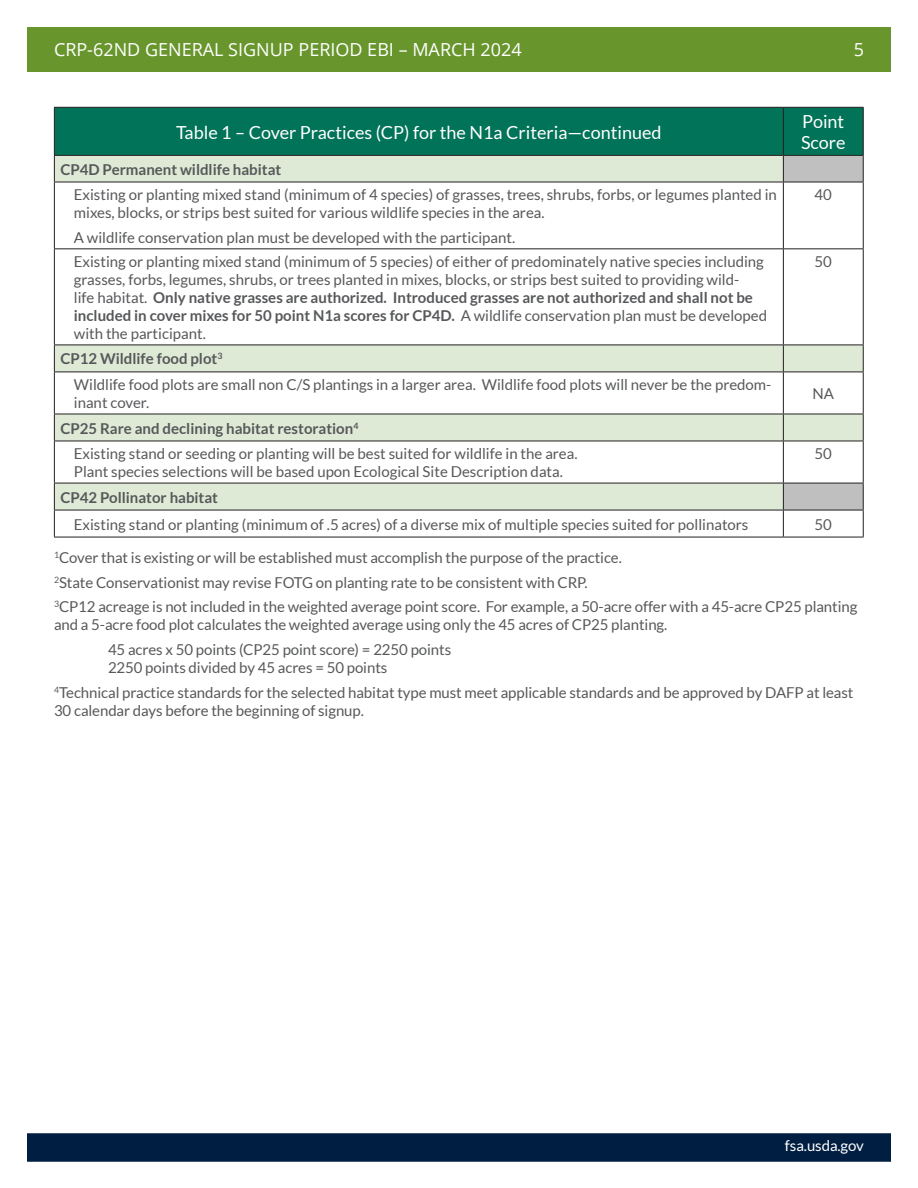
<style>
.page{position:relative;width:918px;height:1188px;background:#fff}
.page>*{position:absolute;margin:0;border:0;box-sizing:border-box;transform-origin:0 0}
.t1{font:18px/21.6px "Lato";color:#fff}
.t2{font:18px "Open Sans";color:#fff}
.Body_Text{font:15px/18px "Lato";color:#57585a}
.t3{font:700 15px "Lato";color:#57585a}
.t4{font:15px "Lato";letter-spacing:-.005em;color:#fff}
.s1{font-weight:700}
</style>
<div class="page">
<div style="left:27px;top:27px;width:864px;height:44px;background:#68962c"></div>
<div style="left:27px;top:1133px;width:864px;height:29px;background:#001e42;border:2px solid #001e42"></div>
<svg style="left:55px;top:183px;width:728px;height:327px"></svg>
<svg style="left:55px;top:346px;width:808px;height:95px;fill:#dfead6"></svg>
<div style="left:783px;top:483px;width:80px;height:27px;background:#bfbfbf"></div>
<hr style="left:54px;top:182px;width:1px;height:66px;background:#231f20">
<hr style="left:783px;top:182px;width:1px;height:66px;background:#231f20">
<hr style="left:54px;top:249px;width:1px;height:96px;background:#231f20">
<hr style="left:783px;top:249px;width:1px;height:96px;background:#231f20">
<svg style="left:54px;top:346px;width:1px;height:26px"></svg>
<svg style="left:783px;top:346px;width:1px;height:26px"></svg>
<hr style="left:54px;top:372px;width:1px;height:42px;background:#231f20">
<hr style="left:783px;top:372px;width:1px;height:42px;background:#231f20">
<svg style="left:54px;top:415px;width:1px;height:26px"></svg>
<svg style="left:783px;top:415px;width:1px;height:26px"></svg>
<hr style="left:54px;top:441px;width:1px;height:42px;background:#231f20">
<hr style="left:783px;top:441px;width:1px;height:42px;background:#231f20">
<svg style="left:54px;top:484px;width:1px;height:53px"></svg>
<svg style="left:783px;top:484px;width:1px;height:53px"></svg>
<svg style="left:54px;top:107px;width:810px;height:75px;background:#4b957f"></svg>
<hr style="left:863px;top:182px;width:1px;height:66px;background:#231f20">
<hr style="left:863px;top:249px;width:1px;height:96px;background:#231f20">
<svg style="left:863px;top:346px;width:1px;height:26px"></svg>
<hr style="left:863px;top:372px;width:1px;height:42px;background:#231f20">
<svg style="left:863px;top:415px;width:1px;height:26px"></svg>
<hr style="left:863px;top:441px;width:1px;height:42px;background:#231f20">
<svg style="left:863px;top:484px;width:1px;height:53px"></svg>
<hr style="left:54px;top:182px;width:729px;height:1px;background:#231f20">
<hr style="left:54px;top:248px;width:729px;height:1px;background:#231f20">
<hr style="left:54px;top:345px;width:729px;height:1px;background:#231f20">
<hr style="left:54px;top:372px;width:729px;height:1px;background:#231f20">
<hr style="left:54px;top:414px;width:729px;height:1px;background:#231f20">
<hr style="left:54px;top:441px;width:729px;height:1px;background:#231f20">
<hr style="left:54px;top:483px;width:729px;height:1px;background:#231f20">
<hr style="left:783px;top:182px;width:81px;height:1px;background:#231f20">
<hr style="left:783px;top:248px;width:81px;height:1px;background:#231f20">
<hr style="left:783px;top:345px;width:81px;height:1px;background:#231f20">
<hr style="left:783px;top:372px;width:81px;height:1px;background:#231f20">
<hr style="left:783px;top:414px;width:81px;height:1px;background:#231f20">
<hr style="left:783px;top:441px;width:81px;height:1px;background:#231f20">
<hr style="left:783px;top:483px;width:81px;height:1px;background:#231f20">
<hr style="left:54px;top:510px;width:729px;height:1px;background:#231f20">
<hr style="left:783px;top:510px;width:81px;height:1px;background:#231f20">
<hr style="left:54px;top:537px;width:729px;height:1px;background:#231f20">
<hr style="left:783px;top:537px;width:81px;height:1px;background:#231f20">
<p class="t2" style="left:54px;top:37px;width:469px">CRP-62ND GENERAL SIGNUP PERIOD EBI – MARCH 2024</p>
<p class="t2" style="left:854px;top:37px;width:12px">5</p>
<p class="t1" style="left:176px;top:121px;width:487px">Table 1 – Cover Practices (CP) for the N1a Criteria—continued</p>
<p class="t1" style="left:801px;top:110px;width:46px">Point<br>Score</p>
<p class="t3" style="left:60px;top:160px;width:223px">CP4D Permanent wildlife habitat</p>
<p class="Body_Text" style="left:74px;top:186px;width:705px">Existing or planting mixed stand (minimum of 4 species) of grasses, trees, shrubs, forbs, or legumes planted in mixes, blocks, or strips best suited for various wildlife species in the area.</p>
<p class="Body_Text" style="left:74px;top:228px;width:443px">A wildlife conservation plan must be developed with the participant.</p>
<p class="Body_Text" style="left:815px;top:186px;width:19px">40</p>
<p class="Body_Text" style="left:74px;top:252px;width:695px">Existing or planting mixed stand (minimum of 5 species) of either of predominately native species including grasses, forbs, legumes, shrubs, or trees planted in mixes, blocks, or strips best suited to providing wild-<br>life habitat. <span class="s1">Only native grasses are authorized. Introduced grasses are not authorized and shall not be included in cover mixes for 50 point N1a scores for CP4D.</span> A wildlife conservation plan must be developed with the participant.</p>
<p class="Body_Text" style="left:815px;top:252px;width:19px">50</p>
<p class="t3" style="left:60px;top:350px;width:164px">CP12 Wildlife food plot<sup>3</sup></p>
<p class="Body_Text" style="left:74px;top:375px;width:699px">Wildlife food plots are small non C/S plantings in a larger area. Wildlife food plots will never be the predom&shy;inant cover.</p>
<p class="Body_Text" style="left:813px;top:384px;width:23px">NA</p>
<p class="t3" style="left:60px;top:419px;width:300px">CP25 Rare and declining habitat restoration<sup>4</sup></p>
<p class="Body_Text" style="left:74px;top:445px;width:505px">Existing stand or seeding or planting will be best suited for wildlife in the area.</p>
<p class="Body_Text" style="left:74px;top:463px;width:491px">Plant species selections will be based upon Ecological Site Description data.</p>
<p class="Body_Text" style="left:815px;top:445px;width:19px">50</p>
<p class="t3" style="left:60px;top:489px;width:159px">CP42 Pollinator habitat</p>
<p class="Body_Text" style="left:74px;top:515px;width:676px">Existing stand or planting (minimum of .5 acres) of a diverse mix of multiple species suited for pollinators</p>
<p class="Body_Text" style="left:815px;top:515px;width:19px">50</p>
<p class="Body_Text" style="left:54px;top:548px;width:569px"><sup>1</sup>Cover that is existing or will be established must accomplish the purpose of the practice.</p>
<p class="Body_Text" style="left:54px;top:573px;width:535px"><sup>2</sup>State Conservationist may revise FOTG on planting rate to be consistent with CRP.</p>
<p class="Body_Text" style="left:54px;top:598px;width:805px"><sup>3</sup>CP12 acreage is not included in the weighted average point score. For example, a 50-acre offer with a 45-acre CP25 planting and a 5-acre food plot calculates the weighted average using only the 45 acres of CP25 planting.</p>
<p class="Body_Text" style="left:108px;top:641px;width:345px">45 acres x 50 points (CP25 point score) = 2250 points</p>
<p class="Body_Text" style="left:108px;top:659px;width:281px">2250 points divided by 45 acres = 50 points</p>
<p class="Body_Text" style="left:54px;top:683px;width:801px"><sup>4</sup>Technical practice standards for the selected habitat type must meet applicable standards and be approved by DAFP at least<br>30 calendar days before the beginning of signup.</p>
<p class="t4" style="left:785px;top:1138px;width:81px">fsa.usda.gov</p>
</div>
